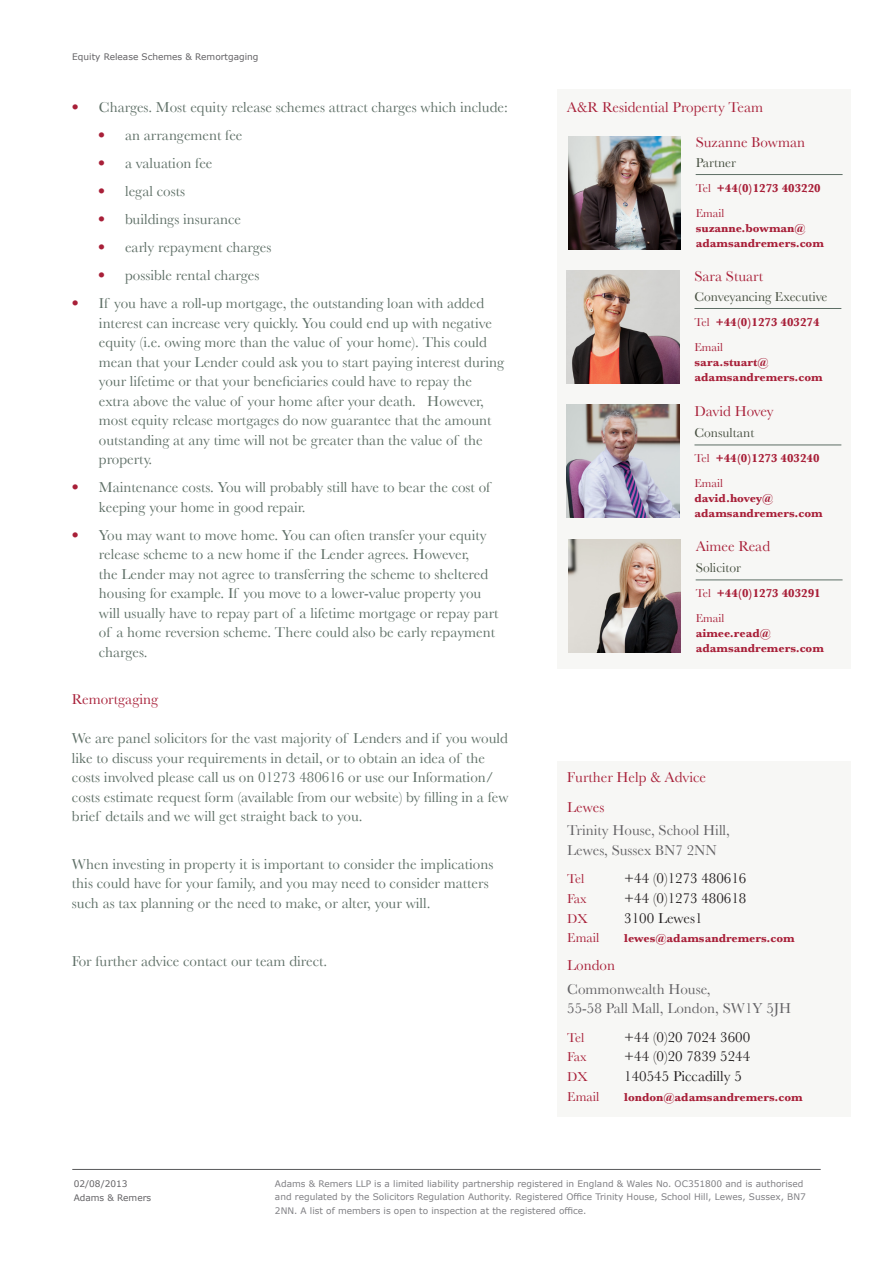
<style>
.page{position:relative;width:893px;height:1263px;background:#fff}
.page>*{position:absolute;margin:0;border:0;box-sizing:border-box;transform-origin:0 0}
.t1{font:15px/19.5px "Baskerville";color:#5d6e65}
.t2{font:15px "Baskerville";color:#a81f38}
.t3{font:15px "Baskerville";color:#231f20}
.t4{font:15px/19.5px "Baskerville";color:#636265}
.t5{font:13.5px "Baskerville";color:#434c3d}
.t6{font:13.5px "Baskerville";color:#a81f38}
.t7{font:700 12px/15px "Baskerville";color:#a81f38}
.t8{font:9px/13.5px "Verdana";color:#808084}
.t9{font:9px "Verdana";color:#636265}
.s1{font-family:"New Baskerville Std";color:#a81f38}
.s2{font-weight:400}
</style>
<div class="page">
<hr style="left:72px;top:1169px;width:749px;height:1px;background:#57585a">
<div style="left:557px;top:761px;width:293px;height:355px;background:#f7f7f5"></div>
<div style="left:557px;top:89px;width:293px;height:579px;background:#f7f7f5"></div>
<hr style="left:696px;top:174px;width:147px;height:1px;background:#5d6e65">
<img style="left:568px;top:136px;width:112px;height:113px">
<hr style="left:694px;top:445px;width:147px;height:1px;background:#5d6e65">
<img style="left:567px;top:405px;width:112px;height:113px">
<hr style="left:694px;top:308px;width:147px;height:1px;background:#5d6e65">
<img style="left:567px;top:270px;width:112px;height:113px">
<hr style="left:696px;top:579px;width:147px;height:1px;background:#5d6e65">
<img style="left:568px;top:540px;width:112px;height:113px">
<p class="t9" style="left:72px;top:51px;width:188px">Equity Release Schemes &amp; Remortgaging</p>
<p class="t1" style="left:72px;top:97px;width:437px"><span class="s1">•</span> Charges. Most equity release schemes attract charges which include:</p>
<p class="t1" style="left:98px;top:125px;width:146px"><span class="s1">•</span> an arrangement fee</p>
<p class="t1" style="left:98px;top:153px;width:116px"><span class="s1">•</span> a valuation fee</p>
<p class="t1" style="left:98px;top:181px;width:88px"><span class="s1">•</span> legal costs</p>
<p class="t1" style="left:98px;top:209px;width:144px"><span class="s1">•</span> buildings insurance</p>
<p class="t1" style="left:98px;top:237px;width:175px"><span class="s1">•</span> early repayment charges</p>
<p class="t1" style="left:98px;top:265px;width:163px"><span class="s1">•</span> possible rental charges</p>
<p class="t1" style="left:99px;top:293px;width:407px;text-indent:-27px"><span class="s1">•</span> If you have a roll-up mortgage, the outstanding loan with added interest can increase very quickly. You could end up with negative equity (i.e. owing more than the value of your home). This could mean that your Lender could ask you to start paying interest during your lifetime or that your beneficiaries could have to repay the extra above the value of your home after your death. However, most equity release mortgages do now guarantee that the amount outstanding at any time will not be greater than the value of the property.</p>
<p class="t1" style="left:99px;top:477px;width:393px;text-indent:-27px"><span class="s1">•</span> Maintenance costs. You will probably still have to bear the cost of keeping your home in good repair.</p>
<p class="t1" style="left:99px;top:525px;width:401px;text-indent:-27px"><span class="s1">•</span> You may want to move home. You can often transfer your equity release scheme to a new home if the Lender agrees. However,<br>the Lender may not agree to transferring the scheme to sheltered housing for example. If you move to a lower-value property you will usually have to repay part of a lifetime mortgage or repay part of a home reversion scheme. There could also be early repayment charges.</p>
<p class="t2" style="left:72px;top:690px;width:88px">Remortgaging</p>
<p class="t1" style="left:72px;top:728px;width:438px">We are panel solicitors for the vast majority of Lenders and if you would like to discuss your requirements in detail, or to obtain an idea of the costs involved please call us on 01273 480616 or use our Information/ costs estimate request form (available from our website) by filling in a few brief details and we will get straight back to you.</p>
<p class="t1" style="left:72px;top:854px;width:423px">When investing in property it is important to consider the implications this could have for your family, and you may need to consider matters such as tax planning or the need to make, or alter, your will.</p>
<p class="t1" style="left:72px;top:951px;width:257px">For further advice contact our team direct.</p>
<p class="t2" style="left:567px;top:98px;width:198px">A&amp;R Residential Property Team</p>
<p class="t2" style="left:696px;top:133px;width:111px">Suzanne Bowman</p>
<p class="t5" style="left:696px;top:154px;width:42px">Partner</p>
<p class="t7" style="left:696px;top:180px;width:127px"><span class="s2">Tel</span> +44(0)1273 403220</p>
<p class="t7" style="left:696px;top:205px;width:130px"><span class="s2">Email </span>suzanne.bowman@ adamsandremers.com</p>
<p class="t2" style="left:694px;top:267px;width:70px">Sara Stuart</p>
<p class="t5" style="left:694px;top:288px;width:135px">Conveyancing Executive</p>
<p class="t7" style="left:694px;top:314px;width:127px"><span class="s2">Tel</span> +44(0)1273 403274</p>
<p class="t7" style="left:694px;top:339px;width:130px"><span class="s2">Email<br></span>sara.stuart@ adamsandremers.com</p>
<p class="t2" style="left:694px;top:402px;width:81px">David Hovey</p>
<p class="t5" style="left:694px;top:425px;width:61px">Consultant</p>
<p class="t7" style="left:694px;top:451px;width:127px"><span class="s2">Tel</span> +44(0)1273 403240</p>
<p class="t7" style="left:694px;top:476px;width:130px"><span class="s2">Email<br></span>david.hovey@ adamsandremers.com</p>
<p class="t2" style="left:696px;top:537px;width:76px">Aimee Read</p>
<p class="t5" style="left:696px;top:560px;width:47px">Solicitor</p>
<p class="t7" style="left:696px;top:586px;width:127px"><span class="s2">Tel</span> +44(0)1273 403291</p>
<p class="t7" style="left:696px;top:611px;width:130px"><span class="s2">Email<br></span>aimee.read@ adamsandremers.com</p>
<p class="t2" style="left:567px;top:768px;width:141px">Further Help &amp; Advice</p>
<p class="t2" style="left:567px;top:798px;width:39px">Lewes</p>
<p class="t4" style="left:567px;top:821px;width:164px">Trinity House, School Hill,<br>Lewes, Sussex BN7 2NN</p>
<p class="t6" style="left:567px;top:871px;width:19px">Tel</p>
<p class="t3" style="left:624px;top:869px;width:124px">+44 (0)1273 480616</p>
<p class="t6" style="left:567px;top:891px;width:21px">Fax</p>
<p class="t3" style="left:624px;top:889px;width:124px">+44 (0)1273 480618</p>
<p class="t6" style="left:567px;top:910px;width:22px">DX</p>
<p class="t3" style="left:624px;top:909px;width:80px">3100 Lewes1</p>
<p class="t6" style="left:567px;top:930px;width:34px">Email</p>
<p class="t7" style="left:624px;top:931px;width:172px">lewes@adamsandremers.com</p>
<p class="t2" style="left:567px;top:956px;width:49px">London</p>
<p class="t4" style="left:567px;top:979px;width:225px">Commonwealth House,<br>55-58 Pall Mall, London, SW1Y 5JH</p>
<p class="t6" style="left:567px;top:1029px;width:19px">Tel</p>
<p class="t3" style="left:624px;top:1028px;width:127px">+44 (0)20 7024 3600</p>
<p class="t6" style="left:567px;top:1049px;width:21px">Fax</p>
<p class="t3" style="left:624px;top:1048px;width:127px">+44 (0)20 7839 5244</p>
<p class="t6" style="left:567px;top:1069px;width:22px">DX</p>
<p class="t3" style="left:624px;top:1067px;width:119px">140545 Piccadilly 5</p>
<p class="t6" style="left:567px;top:1088px;width:34px">Email</p>
<p class="t7" style="left:624px;top:1089px;width:180px">london@adamsandremers.com</p>
<p class="t9" style="left:74px;top:1178px;width:55px">02/08/2013</p>
<p class="t9" style="left:74px;top:1191px;width:79px">Adams &amp; Remers</p>
<p class="t8" style="left:275px;top:1177px;width:532px">Adams &amp; Remers LLP is a limited liability partnership registered in England &amp; Wales No. OC351800 and is authorised and regulated by the Solicitors Regulation Authority. Registered Office Trinity House, School Hill, Lewes, Sussex, BN7<br>2NN. A list of members is open to inspection at the registered office.</p>
</div>
